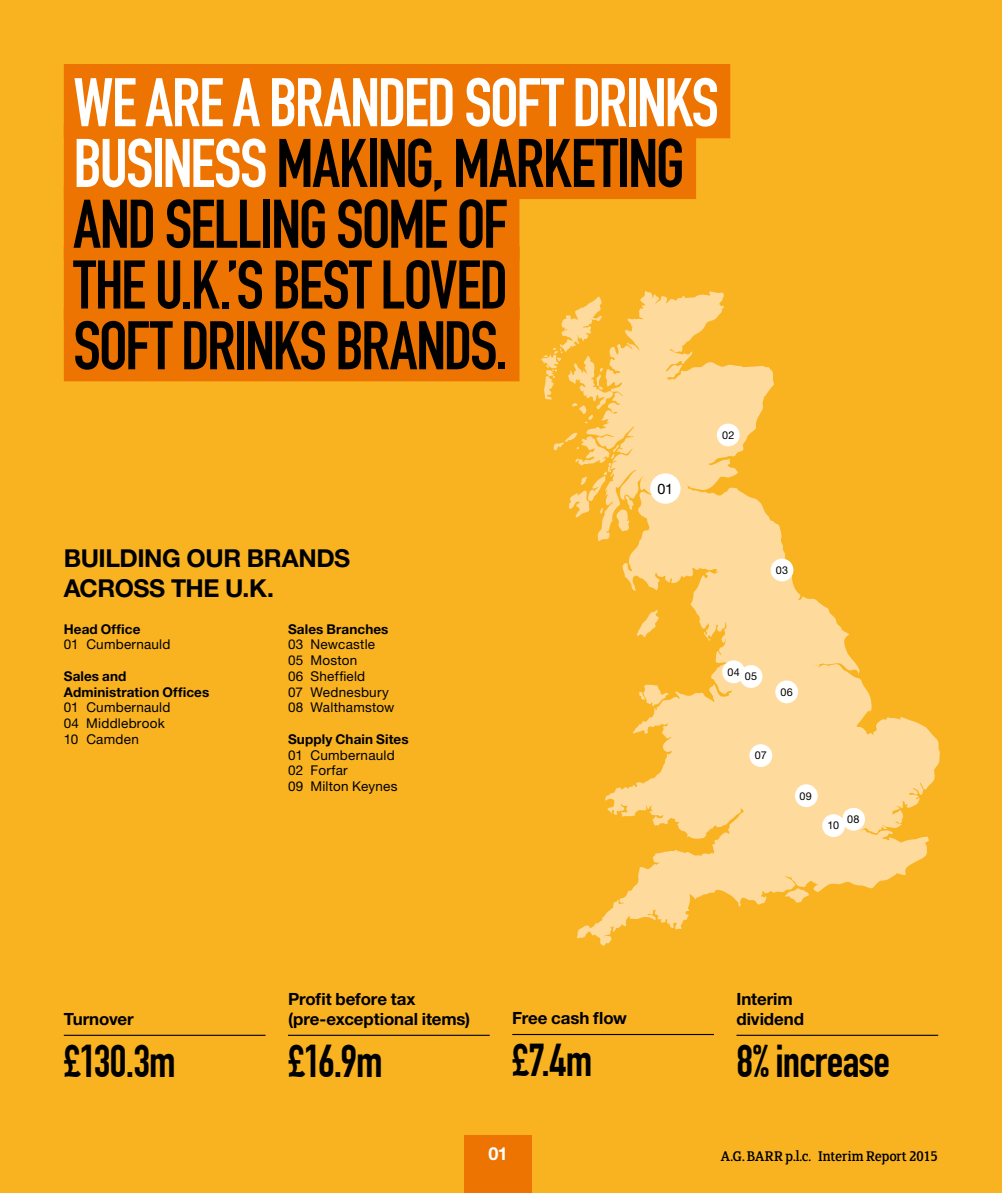
<style>
.page{position:relative;width:1002px;height:1193px;background:#fff}
.page>*{position:absolute;margin:0;border:0;box-sizing:border-box;transform-origin:0 0}
.t1{font:700 67.5px/60.8px "DIN Condensed";letter-spacing:-.025em;color:#000}
.t2{font:700 45px "DIN Condensed";letter-spacing:-.02em;color:#000}
.t3{font:700 24.75px/29.7px "Helvetica Neue LT Pro";letter-spacing:-.02em;color:#000}
.t4{font:700 18px "Helvetica Neue LT Pro";color:#fff}
.t5{font:700 16.88px/20.2px "Helvetica Neue LT Pro";letter-spacing:-.005em;color:#000}
.t6{font:15.75px "FS Clerkenwell";letter-spacing:-.03em;color:#000}
.t7{font:14.4px "Helvetica Neue LT Pro";color:#000}
.t8{font:13.5px/15.8px "Helvetica Neue LT Pro";letter-spacing:.015em;color:#000}
.t9{font:700 13.5px/15.8px "Helvetica Neue LT Pro";letter-spacing:.005em;color:#000}
.t10{font:10.8px "Helvetica Neue LT Pro";letter-spacing:.025em;color:#000}
.s1{color:#fff}
</style>
<div class="page">
<div style="left:0;top:0;width:1001px;height:1193px;background:#f9b320"></div>
<div style="left:464px;top:1135px;width:68px;height:58px;background:#ee7402"></div>
<svg style="left:541px;top:291px;width:398px;height:655px"></svg>
<svg style="left:716px;top:423px;width:23px;height:23px"></svg>
<div style="left:720px;top:427px;width:15px;height:15px;background:#fff"></div>
<div style="left:650px;top:473px;width:30px;height:31px;background:#fff;border-radius:50%"></div>
<div style="left:770px;top:559px;width:23px;height:22px;background:#fff;border-radius:50%"></div>
<div style="left:722px;top:660px;width:22px;height:23px;background:#fff;border-radius:50%"></div>
<div style="left:739px;top:665px;width:23px;height:23px;background:#fff;border-radius:50%"></div>
<div style="left:775px;top:680px;width:23px;height:23px;background:#fff;border-radius:50%"></div>
<div style="left:749px;top:744px;width:23px;height:23px;background:#fff;border-radius:50%"></div>
<div style="left:842px;top:808px;width:22px;height:22px;background:#fff;border-radius:50%"></div>
<div style="left:822px;top:814px;width:22px;height:23px;background:#fff;border-radius:50%"></div>
<svg style="left:794px;top:784px;width:23px;height:23px"></svg>
<div style="left:798px;top:788px;width:15px;height:15px;background:#fff"></div>
<hr style="left:64px;top:1034px;width:201px;height:2px;background:#000">
<hr style="left:512px;top:1034px;width:201px;height:1px;background:#000">
<hr style="left:736px;top:1034px;width:202px;height:2px;background:#000">
<hr style="left:288px;top:1034px;width:201px;height:2px;background:#000">
<div style="left:64px;top:64px;width:666px;height:74px;background:#ee7402"></div>
<div style="left:64px;top:125px;width:632px;height:74px;background:#ee7402"></div>
<div style="left:64px;top:186px;width:455px;height:74px;background:#ee7402"></div>
<div style="left:64px;top:246px;width:455px;height:75px;background:#ee7402"></div>
<div style="left:64px;top:307px;width:455px;height:74px;background:#ee7402"></div>
<h1 class="t1" style="left:73px;top:73px;width:647px"><span class="s1">WE ARE A BRANDED SOFT DRINKS<br>BUSINESS</span> MAKING, MARKETING<br>AND SELLING SOME OF<br>THE U.K.’S BEST LOVED<br>SOFT DRINKS BRANDS.</h1>
<h3 class="t3" style="left:64px;top:543px;width:288px">BUILDING OUR BRANDS<br>ACROSS THE U.K.</h3>
<p class="t9" style="left:64px;top:620px;width:78px">Head Office</p>
<p class="t8" style="left:64px;top:636px;width:108px">01 Cumbernauld</p>
<p class="t9" style="left:64px;top:668px;width:147px">Sales and<br>Administration Offices</p>
<p class="t8" style="left:64px;top:699px;width:108px">01 Cumbernauld<br>04 Middlebrook<br>10 Camden</p>
<p class="t9" style="left:288px;top:620px;width:102px">Sales Branches</p>
<p class="t8" style="left:288px;top:636px;width:108px">03 Newcastle<br>05 Moston<br>06 Sheffield<br>07 Wednesbury<br>08 Walthamstow</p>
<p class="t9" style="left:288px;top:731px;width:122px">Supply Chain Sites</p>
<p class="t8" style="left:288px;top:747px;width:111px">01 Cumbernauld<br>02 Forfar<br>09 Milton Keynes</p>
<p class="t7" style="left:657px;top:480px;width:17px">01</p>
<p class="t10" style="left:722px;top:428px;width:14px">02</p>
<p class="t10" style="left:775px;top:563px;width:14px">03</p>
<p class="t10" style="left:727px;top:667px;width:31px">04 05</p>
<p class="t10" style="left:780px;top:685px;width:14px">06</p>
<p class="t10" style="left:754px;top:749px;width:14px">07</p>
<p class="t10" style="left:799px;top:789px;width:14px">09</p>
<p class="t10" style="left:827px;top:819px;width:13px">10</p>
<p class="t10" style="left:847px;top:812px;width:14px">08</p>
<p class="t5" style="left:64px;top:1008px;width:71px">Turnover</p>
<h2 class="t2" style="left:64px;top:1034px;width:113px">£130.3m</h2>
<p class="t5" style="left:288px;top:988px;width:184px">Profit before tax (pre-exceptional items)</p>
<h2 class="t2" style="left:288px;top:1034px;width:96px">£16.9m</h2>
<p class="t5" style="left:512px;top:1007px;width:116px">Free cash flow</p>
<h2 class="t2" style="left:512px;top:1033px;width:82px">£7.4m</h2>
<p class="t5" style="left:736px;top:988px;width:69px">Interim dividend</p>
<h2 class="t2" style="left:736px;top:1034px;width:155px">8% increase</h2>
<h3 class="t4" style="left:488px;top:1142px;width:21px">01</h3>
<p class="t6" style="left:721px;top:1149px;width:219px">A.G. BARR p.l.c. Interim Report 2015</p>
</div>
